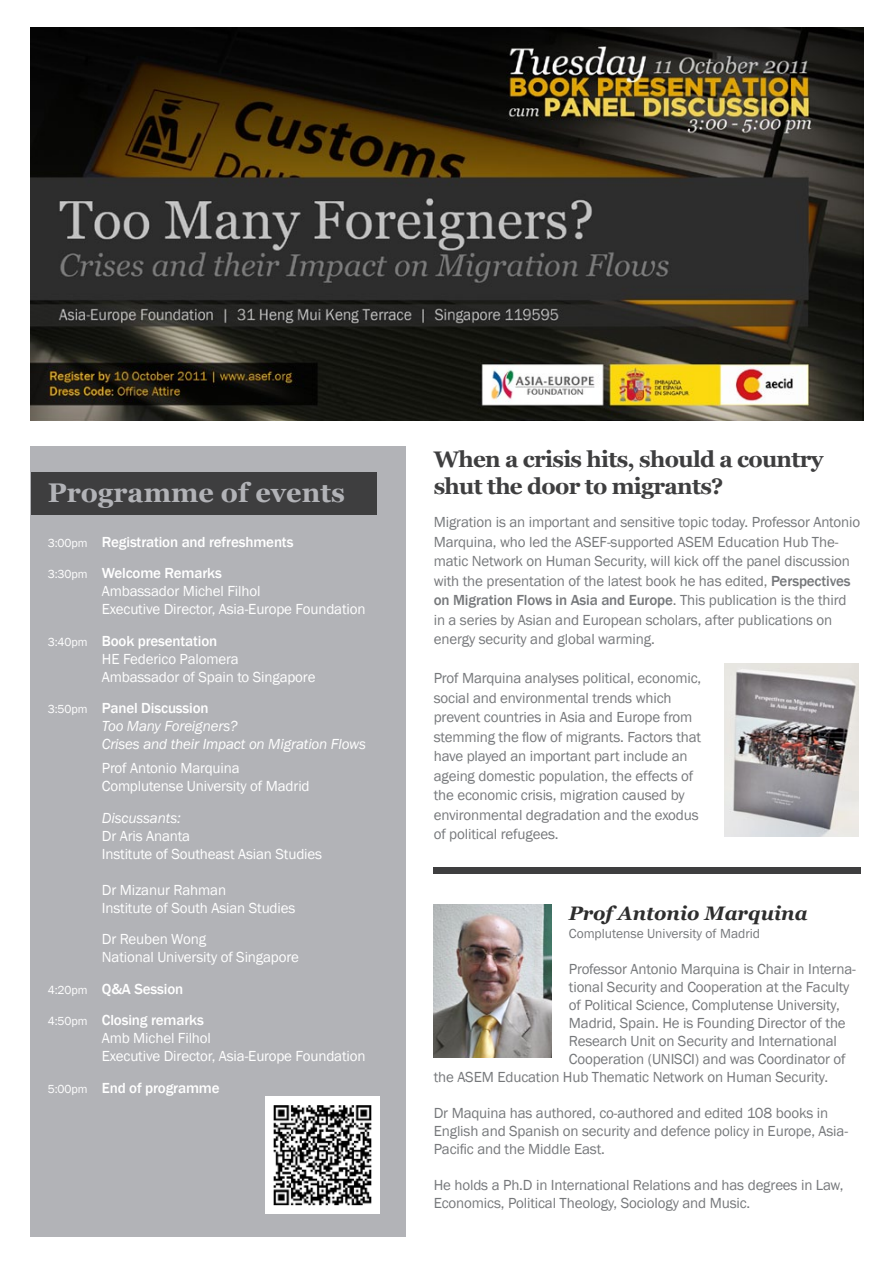
<style>
.page{position:relative;width:893px;height:1263px;background:#fff}
.page>*{position:absolute;margin:0;border:0;box-sizing:border-box;transform-origin:0 0}
.t1{font:700 27px "Georgia";color:#b2b3b7}
.t2{font:700 22.5px/27px "Georgia";letter-spacing:-.03em;color:#3e3e3f}
.t3{font:italic 700 19.5px "Georgia";color:#2d2d2d}
.t4{font:15px/19.5px "Franklin Gothic";letter-spacing:-.01em;color:#76787b}
.t5{font:15px "Franklin Gothic";letter-spacing:-.01em;color:#fff}
.t6{font:500 15px "Franklin Gothic";letter-spacing:-.01em;color:#fff}
.t7{font:italic 15px "Franklin Gothic";letter-spacing:-.01em;color:#fff}
.t8{font:13.5px "Franklin Gothic";color:#76787b}
.s1{font-weight:400;font-size:12px}
.s2{font-weight:500}
</style>
<div class="page">
<img style="left:31px;top:28px;width:832px;height:392px">
<div style="left:31px;top:446px;width:375px;height:791px;background:#b2b3b7"></div>
<div style="left:31px;top:473px;width:345px;height:42px;background:#3e3e3f"></div>
<div style="left:434px;top:867px;width:427px;height:6px;background:#3e3e3f"></div>
<img style="left:434px;top:904px;width:118px;height:153px">
<img style="left:265px;top:1096px;width:114px;height:118px">
<img style="left:724px;top:663px;width:135px;height:174px">
<p class="t1" style="left:48px;top:475px;width:299px">Programme of events</p>
<p class="t6" style="left:48px;top:532px;width:247px"><span class="s1">3:00pm</span> Registration and refreshments</p>
<p class="t6" style="left:48px;top:564px;width:176px"><span class="s1">3:30pm</span> Welcome Remarks</p>
<p class="t5" style="left:102px;top:582px;width:160px">Ambassador Michel Filhol</p>
<p class="t5" style="left:102px;top:600px;width:265px">Executive Director, Asia-Europe Foundation</p>
<p class="t6" style="left:48px;top:631px;width:171px"><span class="s1">3:40pm</span> Book presentation</p>
<p class="t5" style="left:102px;top:649px;width:139px">HE Federico Palomera</p>
<p class="t5" style="left:102px;top:667px;width:215px">Ambassador of Spain to Singapore</p>
<p class="t6" style="left:48px;top:699px;width:162px"><span class="s1">3:50pm</span> Panel Discussion</p>
<p class="t7" style="left:102px;top:717px;width:137px">Too Many Foreigners?</p>
<p class="t7" style="left:102px;top:735px;width:266px">Crises and their Impact on Migration Flows</p>
<p class="t5" style="left:102px;top:759px;width:139px">Prof Antonio Marquina</p>
<p class="t5" style="left:102px;top:777px;width:209px">Complutense University of Madrid</p>
<p class="t7" style="left:102px;top:808px;width:81px">Discussants:</p>
<p class="t5" style="left:102px;top:826px;width:90px">Dr Aris Ananta</p>
<p class="t5" style="left:102px;top:844px;width:222px">Institute of Southeast Asian Studies</p>
<p class="t5" style="left:102px;top:880px;width:126px">Dr Mizanur Rahman</p>
<p class="t5" style="left:102px;top:898px;width:195px">Institute of South Asian Studies</p>
<p class="t5" style="left:102px;top:930px;width:106px">Dr Reuben Wong</p>
<p class="t5" style="left:102px;top:948px;width:199px">National University of Singapore</p>
<p class="t6" style="left:48px;top:979px;width:137px"><span class="s1">4:20pm</span> Q&amp;A Session</p>
<p class="t6" style="left:48px;top:1011px;width:157px"><span class="s1">4:50pm</span> Closing remarks</p>
<p class="t5" style="left:102px;top:1029px;width:111px">Amb Michel Filhol</p>
<p class="t5" style="left:102px;top:1047px;width:265px">Executive Director, Asia-Europe Foundation</p>
<p class="t6" style="left:48px;top:1078px;width:173px"><span class="s1">5:00pm</span> End of programme</p>
<p class="t2" style="left:434px;top:446px;width:391px">When a crisis hits, should a country shut the door to migrants?</p>
<p class="t4" style="left:434px;top:513px;width:428px">Migration is an important and sensitive topic today. Professor Antonio Marquina, who led the ASEF-supported ASEM Education Hub The&shy;matic Network on Human Security, will kick off the panel discussion with the presentation of the latest book he has edited, <span class="s2">Perspectives on Migration Flows in Asia and Europe</span>. This publication is the third in a series by Asian and European scholars, after publications on energy security and global warming.</p>
<p class="t4" style="left:434px;top:669px;width:269px">Prof Marquina analyses political, economic, social and environmental trends which prevent countries in Asia and Europe from stemming the flow of migrants. Factors that have played an important part include an ageing domestic population, the effects of the economic crisis, migration caused by environmental degradation and the exodus of political refugees.</p>
<p class="t3" style="left:569px;top:901px;width:240px">Prof Antonio Marquina</p>
<p class="t8" style="left:569px;top:925px;width:193px">Complutense University of Madrid</p>
<p class="t4" style="left:569px;top:960px;width:288px">Professor Antonio Marquina is Chair in Interna-</p>
<p class="t4" style="left:569px;top:978px;width:282px">tional Security and Cooperation at the Faculty</p>
<p class="t4" style="left:569px;top:996px;width:272px">of Political Science, Complutense University,</p>
<p class="t4" style="left:569px;top:1014px;width:278px">Madrid, Spain. He is Founding Director of the</p>
<p class="t4" style="left:569px;top:1032px;width:270px">Research Unit on Security and International</p>
<p class="t4" style="left:569px;top:1050px;width:278px">Cooperation (UNISCI) and was Coordinator of</p>
<p class="t4" style="left:434px;top:1068px;width:396px">the ASEM Education Hub Thematic Network on Human Security.</p>
<p class="t4" style="left:434px;top:1104px;width:416px;line-height:18px">Dr Maquina has authored, co-authored and edited 108 books in<br>English and Spanish on security and defence policy in Europe, Asia-<br>Pacific and the Middle East.</p>
<p class="t4" style="left:434px;top:1176px;width:411px;line-height:18px">He holds a Ph.D in International Relations and has degrees in Law,<br>Economics, Political Theology, Sociology and Music.</p>
</div>
